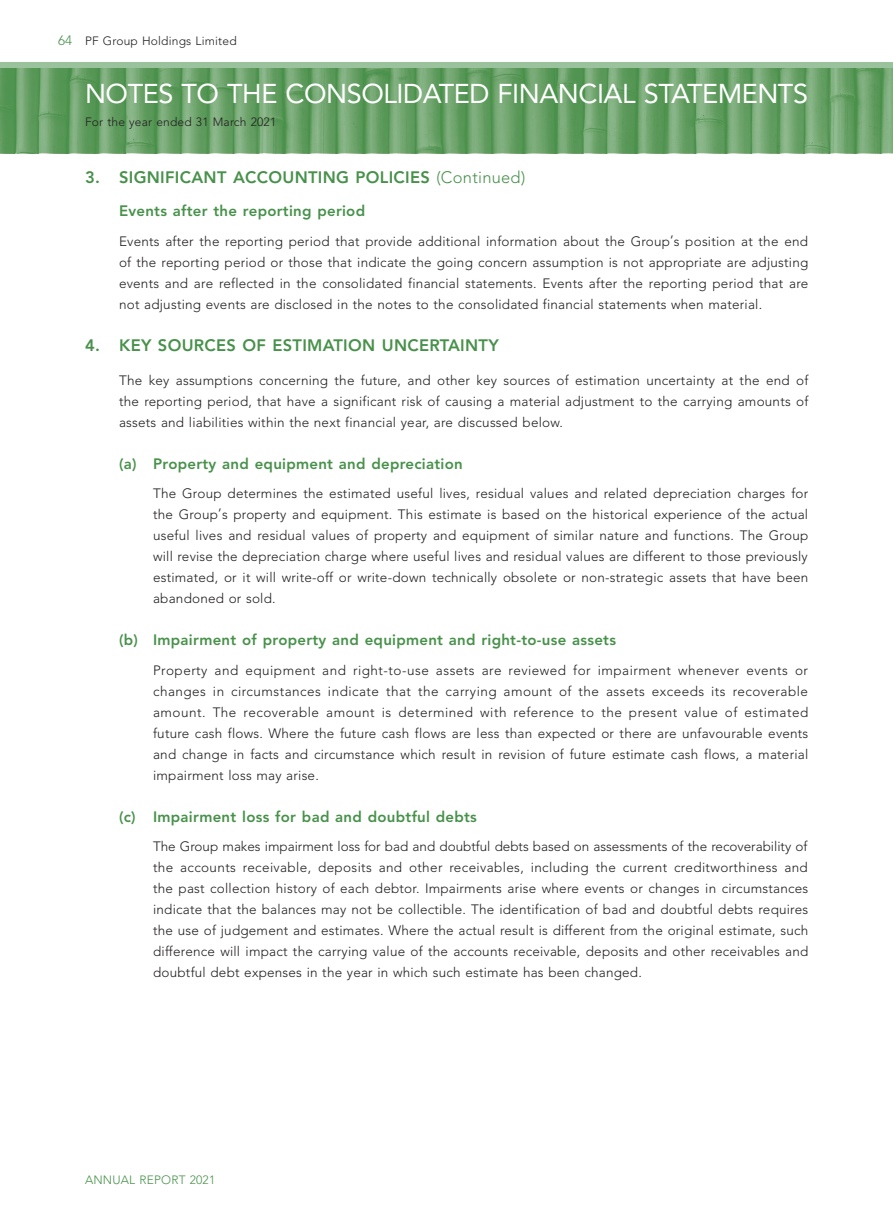
<style>
.page{position:relative;width:893px;height:1212px;background:#fff}
.page>*{position:absolute;margin:0;border:0;box-sizing:border-box;transform-origin:0 0}
.t1{font:27px "Avenir LT Std";letter-spacing:-.015em;color:#fff}
.t2{font:800 16.5px "Avenir LT Std";letter-spacing:.02em;color:#48914b}
.t3{font:800 15px "Avenir LT Std";letter-spacing:.02em;color:#48914b}
.t4{font:300 13.5px/21px "Avenir LT Std";letter-spacing:.015em;color:#231f20;text-align:justify}
.t5{font:300 13.5px "Avenir LT Std";color:#48914b}
.t6{font:300 12px "Avenir LT Std";letter-spacing:.015em;color:#231f20}
.t7{font:300 12px "Avenir LT Std";letter-spacing:.015em;color:#48914b}
.s1{font-weight:300}
</style>
<div class="page">
<svg style="left:0;top:63px;width:893px;height:90px;background:#6ca36b"></svg>
<p class="t5" style="left:58px;top:33px;width:16px">64</p>
<p class="t6" style="left:85px;top:34px;width:153px">PF Group Holdings Limited</p>
<h1 class="t1" style="left:85px;top:78px;width:724px">NOTES TO THE CONSOLIDATED FINANCIAL STATEMENTS</h1>
<p class="t6" style="left:85px;top:115px;width:193px">For the year ended 31 March 2021</p>
<p class="t2" style="left:85px;top:167px;width:442px">3. SIGNIFICANT ACCOUNTING POLICIES <span class="s1">(Continued)</span></p>
<p class="t3" style="left:119px;top:202px;width:248px">Events after the reporting period</p>
<p class="t4" style="left:119px;top:231px;width:691px">Events after the reporting period that provide additional information about the Group’s position at the end of the reporting period or those that indicate the going concern assumption is not appropriate are adjusting events and are reflected in the consolidated financial statements. Events after the reporting period that are not adjusting events are disclosed in the notes to the consolidated financial statements when material.</p>
<p class="t2" style="left:85px;top:335px;width:415px">4. KEY SOURCES OF ESTIMATION UNCERTAINTY</p>
<p class="t4" style="left:119px;top:369px;width:691px">The key assumptions concerning the future, and other key sources of estimation uncertainty at the end of the reporting period, that have a significant risk of causing a material adjustment to the carrying amounts of assets and liabilities within the next financial year, are discussed below.</p>
<p class="t3" style="left:119px;top:454px;width:345px">(a) Property and equipment and depreciation</p>
<p class="t4" style="left:153px;top:483px;width:657px">The Group determines the estimated useful lives, residual values and related depreciation charges for the Group’s property and equipment. This estimate is based on the historical experience of the actual useful lives and residual values of property and equipment of similar nature and functions. The Group will revise the depreciation charge where useful lives and residual values are different to those previously estimated, or it will write-off or write-down technically obsolete or non-strategic assets that have been abandoned or sold.</p>
<p class="t3" style="left:119px;top:631px;width:498px">(b) Impairment of property and equipment and right-to-use assets</p>
<p class="t4" style="left:153px;top:659px;width:657px">Property and equipment and right-to-use assets are reviewed for impairment whenever events or changes in circumstances indicate that the carrying amount of the assets exceeds its recoverable amount. The recoverable amount is determined with reference to the present value of estimated future cash flows. Where the future cash flows are less than expected or there are unfavourable events and change in facts and circumstance which result in revision of future estimate cash flows, a material impairment loss may arise.</p>
<p class="t3" style="left:119px;top:807px;width:359px">(c) Impairment loss for bad and doubtful debts</p>
<p class="t4" style="left:153px;top:836px;width:657px">The Group makes impairment loss for bad and doubtful debts based on assessments of the recoverability of the accounts receivable, deposits and other receivables, including the current creditworthiness and the past collection history of each debtor. Impairments arise where events or changes in circumstances indicate that the balances may not be collectible. The identification of bad and doubtful debts requires the use of judgement and estimates. Where the actual result is different from the original estimate, such difference will impact the carrying value of the accounts receivable, deposits and other receivables and doubtful debt expenses in the year in which such estimate has been changed.</p>
<p class="t7" style="left:85px;top:1172px;width:132px">ANNUAL REPORT 2021</p>
</div>
